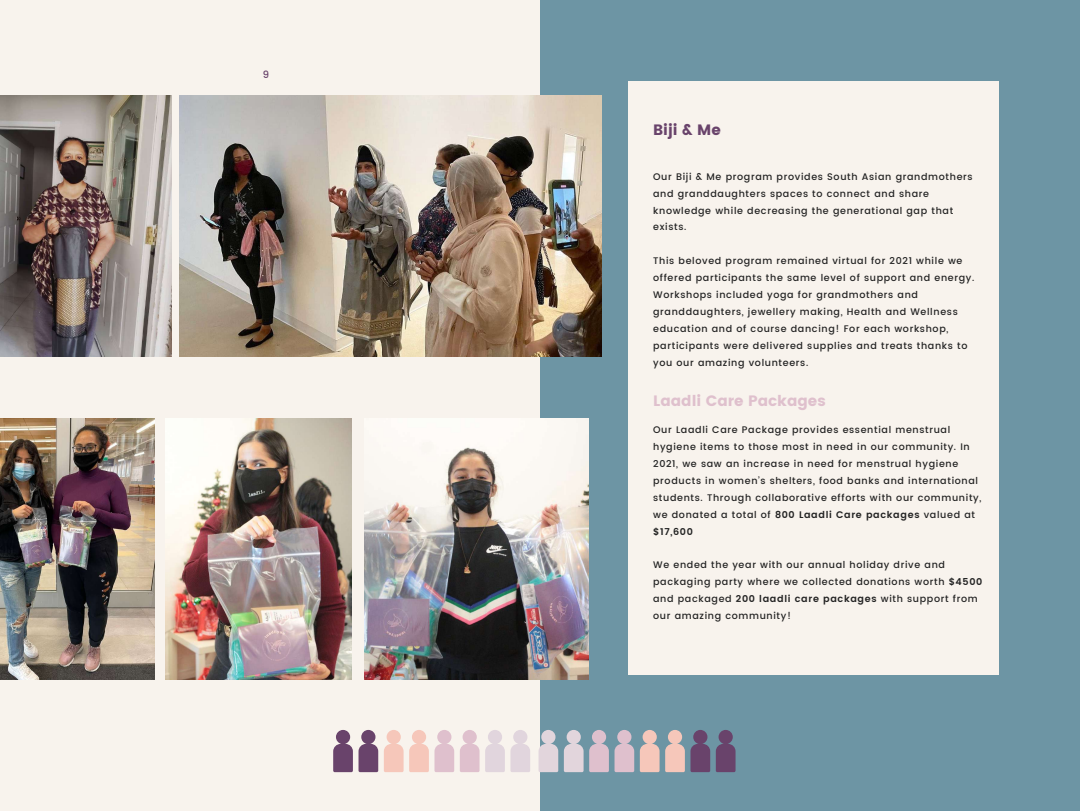
<style>
.page{position:relative;width:1080px;height:811px;background:#fff}
.page>*{position:absolute;margin:0;border:0;box-sizing:border-box;transform-origin:0 0}
.t1{font:15px "Poppins";color:#dfc0cd}
.t2{font:15px "Poppins";color:#69436b}
.t3{font:500 10px "Poppins";color:#69436b}
.t4{font:500 9.56px/16.9px "Poppins";letter-spacing:.07em;color:#222}
.s1{font-weight:600}
</style>
<div class="page">
<div style="left:0;top:0;width:1080px;height:810px;background:#f8f3ed"></div>
<div style="left:540px;top:0;width:540px;height:810px;background:#6d95a4"></div>
<svg style="left:333px;top:730px;width:20px;height:41px"></svg>
<svg style="left:359px;top:729px;width:19px;height:42px"></svg>
<svg style="left:384px;top:730px;width:45px;height:41px"></svg>
<svg style="left:435px;top:730px;width:19px;height:41px"></svg>
<svg style="left:460px;top:730px;width:70px;height:41px"></svg>
<svg style="left:716px;top:730px;width:20px;height:41px"></svg>
<svg style="left:640px;top:730px;width:70px;height:41px"></svg>
<svg style="left:615px;top:730px;width:19px;height:41px"></svg>
<svg style="left:564px;top:730px;width:45px;height:41px"></svg>
<svg style="left:539px;top:730px;width:19px;height:41px"></svg>
<div style="left:628px;top:81px;width:371px;height:593px;background:#f8f3ed"></div>
<img style="left:179px;top:95px;width:423px;height:261px">
<img style="left:0;top:418px;width:155px;height:261px">
<img style="left:0;top:95px;width:171px;height:261px">
<img style="left:166px;top:418px;width:186px;height:261px">
<img style="left:364px;top:418px;width:224px;height:261px">
<p class="t3" style="left:263px;top:69px;width:8px">9</p>
<h1 class="t2" style="left:653px;top:121px;width:69px">Biji &amp; Me</h1>
<p class="t4" style="left:653px;top:168px;width:321px">Our Biji &amp; Me program provides South Asian grandmothers and granddaughters spaces to connect and share knowledge while decreasing the generational gap that exists.</p>
<p class="t4" style="left:653px;top:252px;width:323px">This beloved program remained virtual for 2021 while we offered participants the same level of support and energy.<br>Workshops included yoga for grandmothers and granddaughters, jewellery making, Health and Wellness education and of course dancing! For each workshop, participants were delivered supplies and treats thanks to you our amazing volunteers.</p>
<h1 class="t1" style="left:653px;top:392px;width:174px">Laadli Care Packages</h1>
<p class="t4" style="left:653px;top:421px;width:330px">Our Laadli Care Package provides essential menstrual hygiene items to those most in need in our community. In 2021, we saw an increase in need for menstrual hygiene products in women’s shelters, food banks and international students. Through collaborative efforts with our community, we donated a total of <span class="s1">800 Laadli Care packages</span> valued at <span class="s1">$17,600</span></p>
<p class="t4" style="left:653px;top:556px;width:331px">We ended the year with our annual holiday drive and packaging party where we collected donations worth <span class="s1">$4500 </span>and packaged <span class="s1">200 laadli care packages</span> with support from our amazing community!</p>
</div>
